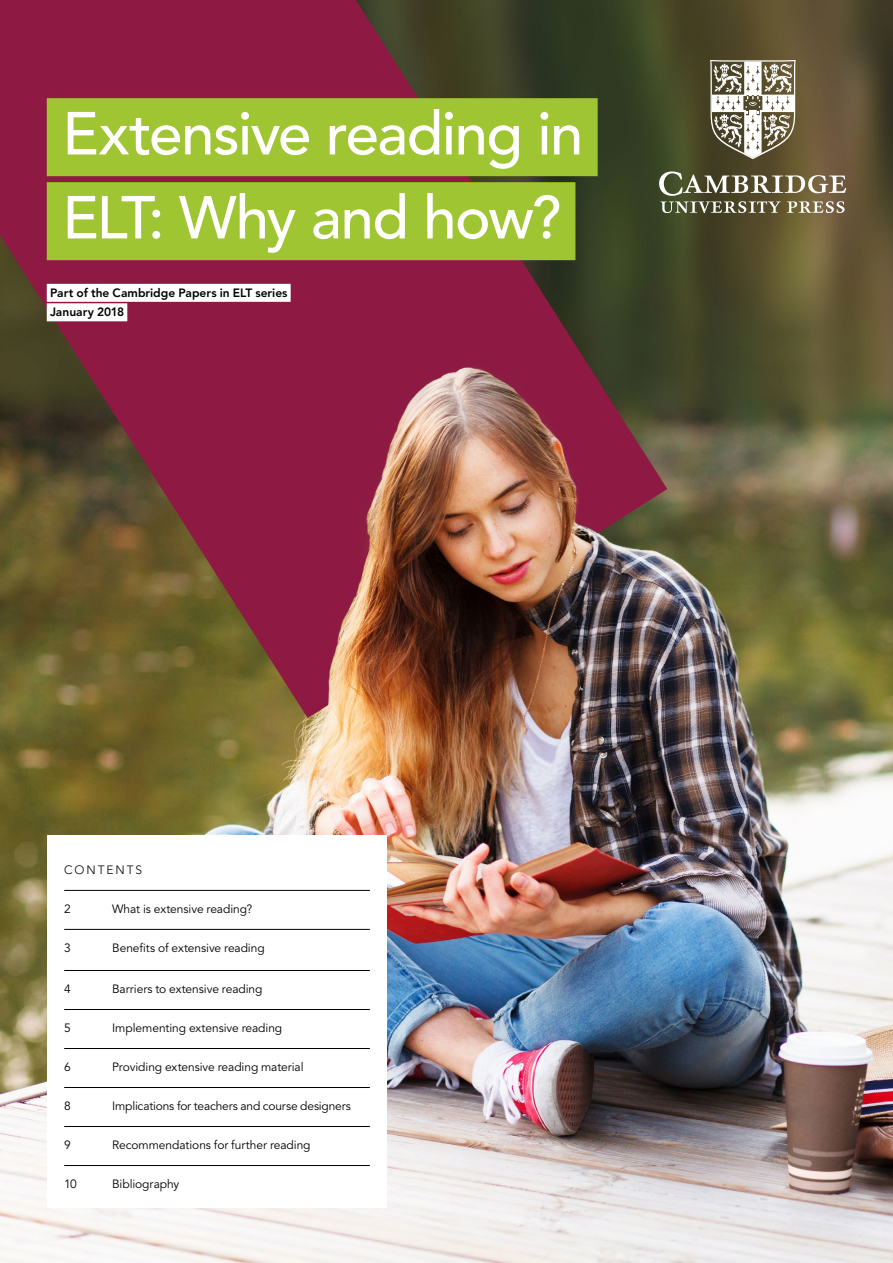
<style>
.page{position:relative;width:893px;height:1263px;background:#fff}
.page>*{position:absolute;margin:0;border:0;box-sizing:border-box;transform-origin:0 0}
.t1{font:500 60px/84px "Avenir LT Std";letter-spacing:-.025em;color:#fff}
.t2{font:12px "Avenir LT Std";letter-spacing:-.005em;color:#000}
.t3{font:800 12px/19.5px "Avenir LT Std";color:#000}
.t4{font:300 12px "Avenir LT Std";letter-spacing:.165em;color:#000}
</style>
<div class="page">
<img style="left:0;top:0;width:893px;height:1263px">
<img style="left:0;top:0;width:667px;height:718px">
<svg style="left:659px;top:171px;width:187px;height:42px;background:#7f7960"></svg>
<svg style="left:710px;top:60px;width:86px;height:99px"></svg>
<div style="left:47px;top:98px;width:551px;height:78px;background:#a0c533"></div>
<div style="left:47px;top:182px;width:528px;height:78px;background:#a0c533"></div>
<div style="left:47px;top:284px;width:244px;height:18px;background:#fff"></div>
<div style="left:47px;top:303px;width:80px;height:18px;background:#fff"></div>
<div style="left:47px;top:835px;width:340px;height:373px;background:#fff"></div>
<hr style="left:64px;top:890px;width:306px;height:1px;background:#000">
<hr style="left:64px;top:929px;width:306px;height:1px;background:#000">
<hr style="left:64px;top:970px;width:306px;height:1px;background:#000">
<hr style="left:64px;top:1009px;width:306px;height:1px;background:#000">
<hr style="left:64px;top:1048px;width:306px;height:1px;background:#000">
<hr style="left:64px;top:1087px;width:306px;height:1px;background:#000">
<hr style="left:64px;top:1126px;width:306px;height:1px;background:#000">
<hr style="left:64px;top:1165px;width:306px;height:1px;background:#000">
<h1 class="t1" style="left:62px;top:93px;width:523px">Extensive reading in<br>ELT: Why and how?</h1>
<p class="t3" style="left:50px;top:283px;width:239px">Part of the Cambridge Papers in ELT series<br>January 2018</p>
<p class="t4" style="left:64px;top:863px;width:80px">CONTENTS</p>
<p class="t2" style="left:64px;top:902px;width:8px">2</p>
<p class="t2" style="left:112px;top:902px;width:142px">What is extensive reading?</p>
<p class="t2" style="left:64px;top:941px;width:8px">3</p>
<p class="t2" style="left:112px;top:941px;width:154px">Benefits of extensive reading</p>
<p class="t2" style="left:64px;top:982px;width:8px">4</p>
<p class="t2" style="left:112px;top:982px;width:152px">Barriers to extensive reading</p>
<p class="t2" style="left:64px;top:1021px;width:8px">5</p>
<p class="t2" style="left:112px;top:1021px;width:172px">Implementing extensive reading</p>
<p class="t2" style="left:64px;top:1060px;width:8px">6</p>
<p class="t2" style="left:112px;top:1060px;width:193px">Providing extensive reading material</p>
<p class="t2" style="left:64px;top:1099px;width:8px">8</p>
<p class="t2" style="left:112px;top:1099px;width:240px">Implications for teachers and course designers</p>
<p class="t2" style="left:64px;top:1138px;width:8px">9</p>
<p class="t2" style="left:112px;top:1138px;width:200px">Recommendations for further reading</p>
<p class="t2" style="left:64px;top:1177px;width:14px">10</p>
<p class="t2" style="left:112px;top:1177px;width:69px">Bibliography</p>
</div>
